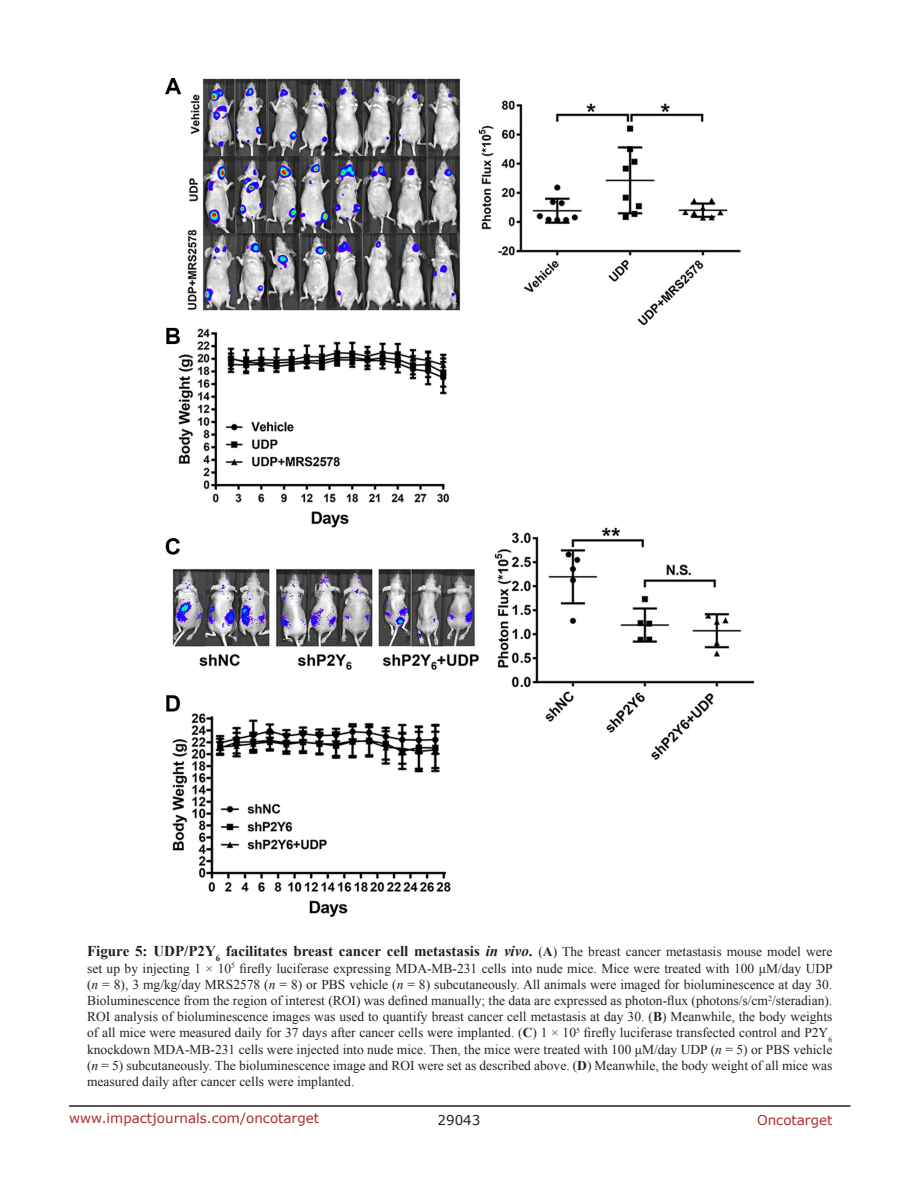
<style>
.page{position:relative;width:918px;height:1188px;background:#fff}
.page>*{position:absolute;margin:0;border:0;box-sizing:border-box;transform-origin:0 0}
.FigureText{font:700 15px "Times New Roman";color:#231f20}
.FigureText-2{font:13.5px/16.2px "Times New Roman";color:#231f20;text-align:justify}
.t1{font:13.5px "Verdana";color:#ac2b31}
.t2{font:13.5px "Verdana";color:#231f20}
.s1{font-style:italic}
.s2{font-weight:400;font-size:13.5px}
.s3{font-size:13.5px}
.s4{font-weight:700}
</style>
<div class="page">
<hr style="left:69px;top:1105px;width:781px;height:2px;background:#231f20">
<img style="left:166px;top:78px;width:588px;height:838px">
<p class="FigureText" style="left:87px;top:941px;width:747px">Figure 5: UDP/P2Y<sub>6</sub> facilitates breast cancer cell metastasis <span class="s1">in vivo</span>. <span class="s2">(</span><span class="s3">A</span><span class="s2">) The breast cancer metastasis mouse model were</span></p>
<p class="FigureText-2" style="left:87px;top:960px;width:747px">set up by injecting 1 × 10<sup>5</sup> firefly luciferase expressing MDA-MB-231 cells into nude mice. Mice were treated with 100 μM/day UDP (<span class="s1">n</span> = 8), 3 mg/kg/day MRS2578 (<span class="s1">n</span> = 8) or PBS vehicle (<span class="s1">n</span> = 8) subcutaneously. All animals were imaged for bioluminescence at day 30.<br>Bioluminescence from the region of interest (ROI) was defined manually; the data are expressed as photon-flux (photons/s/cm<sup>2</sup>/steradian).<br>ROI analysis of bioluminescence images was used to quantify breast cancer cell metastasis at day 30. (<span class="s4">B</span>) Meanwhile, the body weights of all mice were measured daily for 37 days after cancer cells were implanted. (<span class="s4">C</span>) 1 × 10<sup>5</sup> firefly luciferase transfected control and P2Y<sub>6 </sub>knockdown MDA-MB-231 cells were injected into nude mice. Then, the mice were treated with 100 μM/day UDP (<span class="s1">n</span> = 5) or PBS vehicle (<span class="s1">n</span> = 5) subcutaneously. The bioluminescence image and ROI were set as described above. (<span class="s4">D</span>) Meanwhile, the body weight of all mice was measured daily after cancer cells were implanted.</p>
<p class="t1" style="left:69px;top:1109px;width:252px">www.impactjournals.com/oncotarget</p>
<p class="t2" style="left:438px;top:1111px;width:44px">29043</p>
<p class="t1" style="left:757px;top:1111px;width:77px">Oncotarget</p>
</div>
